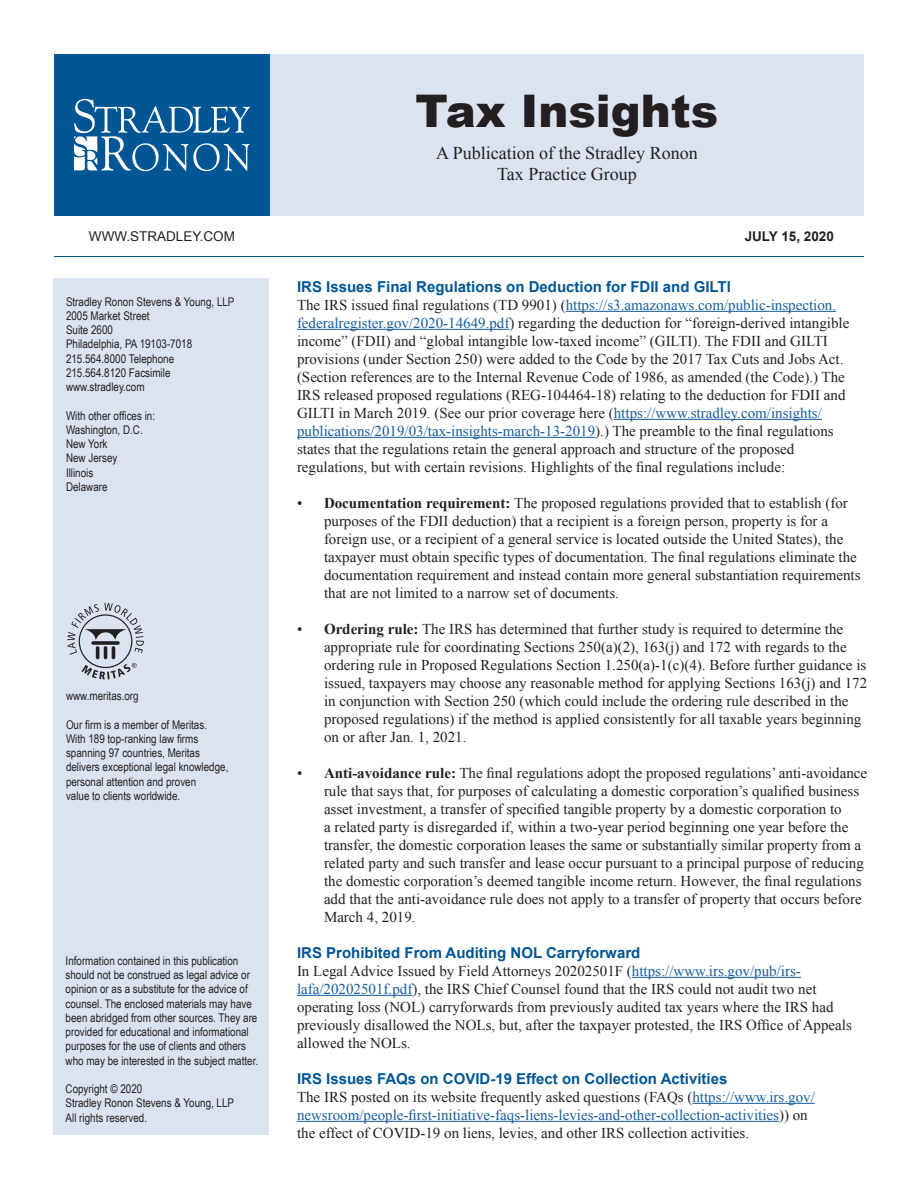
<style>
.page{position:relative;width:918px;height:1188px;background:#fff}
.page>*{position:absolute;margin:0;border:0;box-sizing:border-box;transform-origin:0 0}
.t1{font:900 45px "Arial";color:#231f20}
.t2{font:18px/21px "Times New Roman";color:#231f20;text-align:center}
.t3{font:15px/18px "Times New Roman";color:#231f20}
.t4{font:700 15px "Arial";color:#005594}
.t5{font:13.5px "Arial";color:#231f20}
.t6{font:700 13.5px "Arial";color:#231f20}
.t7{font:12px/14.2px "Arial Narrow";color:#231f20}
.s1{color:#175d9e}
.s2{font-weight:700}
</style>
<div class="page">
<div style="left:54px;top:54px;width:216px;height:162px;background:#005594"></div>
<svg style="left:74px;top:99px;width:176px;height:72px"></svg>
<div style="left:53px;top:279px;width:216px;height:856px;background:#dce3f0"></div>
<div style="left:270px;top:54px;width:594px;height:162px;background:#dce3f0"></div>
<hr style="left:54px;top:256px;width:810px;height:1px;background:#005594">
<hr style="left:566px;top:311px;width:270px;height:1px;background:#175d9e">
<hr style="left:297px;top:329px;width:212px;height:1px;background:#175d9e">
<hr style="left:614px;top:419px;width:208px;height:1px;background:#175d9e">
<hr style="left:297px;top:437px;width:298px;height:1px;background:#175d9e">
<hr style="left:632px;top:977px;width:169px;height:1px;background:#175d9e">
<hr style="left:297px;top:995px;width:115px;height:1px;background:#175d9e">
<hr style="left:693px;top:1103px;width:122px;height:1px;background:#175d9e">
<hr style="left:297px;top:1121px;width:482px;height:1px;background:#175d9e">
<svg style="left:67px;top:603px;width:77px;height:77px"></svg>
<h1 class="t1" style="left:416px;top:78px;width:304px">Tax Insights</h1>
<p class="t2" style="left:436px;top:142px;width:263px">A Publication of the Stradley Ronon<br>Tax Practice Group</p>
<p class="t5" style="left:89px;top:227px;width:148px">WWW.STRADLEY.COM</p>
<p class="t6" style="left:745px;top:227px;width:91px">JULY 15, 2020</p>
<p class="t7" style="left:66px;top:294px;width:170px">Stradley Ronon Stevens &amp; Young, LLP<br>2005 Market Street<br>Suite 2600<br>Philadelphia, PA 19103-7018<br>215.564.8000 Telephone<br>215.564.8120 Facsimile www.stradley.com</p>
<p class="t7" style="left:66px;top:408px;width:91px">With other offices in:<br>Washington, D.C.<br>New York<br>New Jersey<br>Illinois<br>Delaware</p>
<p class="t7" style="left:66px;top:688px;width:74px">www.meritas.org</p>
<p class="t7" style="left:66px;top:717px;width:164px">Our firm is a member of Meritas.<br>With 189 top-ranking law firms spanning 97 countries, Meritas delivers exceptional legal knowledge, personal attention and proven<br>value to clients worldwide.</p>
<p class="t7" style="left:66px;top:953px;width:194px">Information contained in this publication should not be construed as legal advice or opinion or as a substitute for the advice of counsel. The enclosed materials may have been abridged from other sources. They are provided for educational and informational purposes for the use of clients and others who may be interested in the subject matter.</p>
<p class="t7" style="left:66px;top:1081px;width:170px">Copyright © 2020<br>Stradley Ronon Stevens &amp; Young, LLP<br>All rights reserved.</p>
<p class="t4" style="left:297px;top:276px;width:435px">IRS Issues Final Regulations on Deduction for FDII and GILTI</p>
<p class="t3" style="left:297px;top:295px;width:554px">The IRS issued final regulations (TD 9901) (<span class="s1">https://s3.amazonaws.com/public-inspection. federalregister.gov/2020-14649.pdf</span>) regarding the deduction for “foreign-derived intangible income” (FDII) and “global intangible low-taxed income” (GILTI). The FDII and GILTI provisions (under Section 250) were added to the Code by the 2017 Tax Cuts and Jobs Act. (Section references are to the Internal Revenue Code of 1986, as amended (the Code).) The IRS released proposed regulations (REG-104464-18) relating to the deduction for FDII and GILTI in March 2019. (See our prior coverage here (<span class="s1">https://www.stradley.com/insights/ publications/2019/03/tax-insights-march-13-2019</span>).) The preamble to the final regulations states that the regulations retain the general approach and structure of the proposed regulations, but with certain revisions. Highlights of the final regulations include:</p>
<p class="t3" style="left:324px;top:493px;width:538px;text-indent:-27px">• <span class="s2">Documentation requirement:</span> The proposed regulations provided that to establish (for purposes of the FDII deduction) that a recipient is a foreign person, property is for a foreign use, or a recipient of a general service is located outside the United States), the taxpayer must obtain specific types of documentation. The final regulations eliminate the documentation requirement and instead contain more general substantiation requirements that are not limited to a narrow set of documents.</p>
<p class="t3" style="left:324px;top:619px;width:545px;text-indent:-27px">• <span class="s2">Ordering rule:</span> The IRS has determined that further study is required to determine the appropriate rule for coordinating Sections 250(a)(2), 163(j) and 172 with regards to the ordering rule in Proposed Regulations Section 1.250(a)-1(c)(4). Before further guidance is issued, taxpayers may choose any reasonable method for applying Sections 163(j) and 172 in conjunction with Section 250 (which could include the ordering rule described in the proposed regulations) if the method is applied consistently for all taxable years beginning on or after Jan. 1, 2021.</p>
<p class="t3" style="left:324px;top:763px;width:545px;text-indent:-27px">• <span class="s2">Anti-avoidance rule:</span> The final regulations adopt the proposed regulations’ anti-avoidance rule that says that, for purposes of calculating a domestic corporation’s qualified business asset investment, a transfer of specified tangible property by a domestic corporation to<br>a related party is disregarded if, within a two-year period beginning one year before the transfer, the domestic corporation leases the same or substantially similar property from a related party and such transfer and lease occur pursuant to a principal purpose of reducing the domestic corporation’s deemed tangible income return. However, the final regulations add that the anti-avoidance rule does not apply to a transfer of property that occurs before March 4, 2019.</p>
<p class="t4" style="left:297px;top:942px;width:345px">IRS Prohibited From Auditing NOL Carryforward</p>
<p class="t3" style="left:297px;top:961px;width:556px">In Legal Advice Issued by Field Attorneys 20202501F (<span class="s1">https://www.irs.gov/pub/irs&shy;lafa/20202501f.pdf</span>), the IRS Chief Counsel found that the IRS could not audit two net operating loss (NOL) carryforwards from previously audited tax years where the IRS had previously disallowed the NOLs, but, after the taxpayer protested, the IRS Office of Appeals allowed the NOLs.</p>
<p class="t4" style="left:297px;top:1068px;width:432px">IRS Issues FAQs on COVID-19 Effect on Collection Activities</p>
<p class="t3" style="left:297px;top:1087px;width:519px">The IRS posted on its website frequently asked questions (FAQs (<span class="s1">https://www.irs.gov/ newsroom/people-first-initiative-faqs-liens-levies-and-other-collection-activities</span>)) on the effect of COVID-19 on liens, levies, and other IRS collection activities.</p>
</div>
